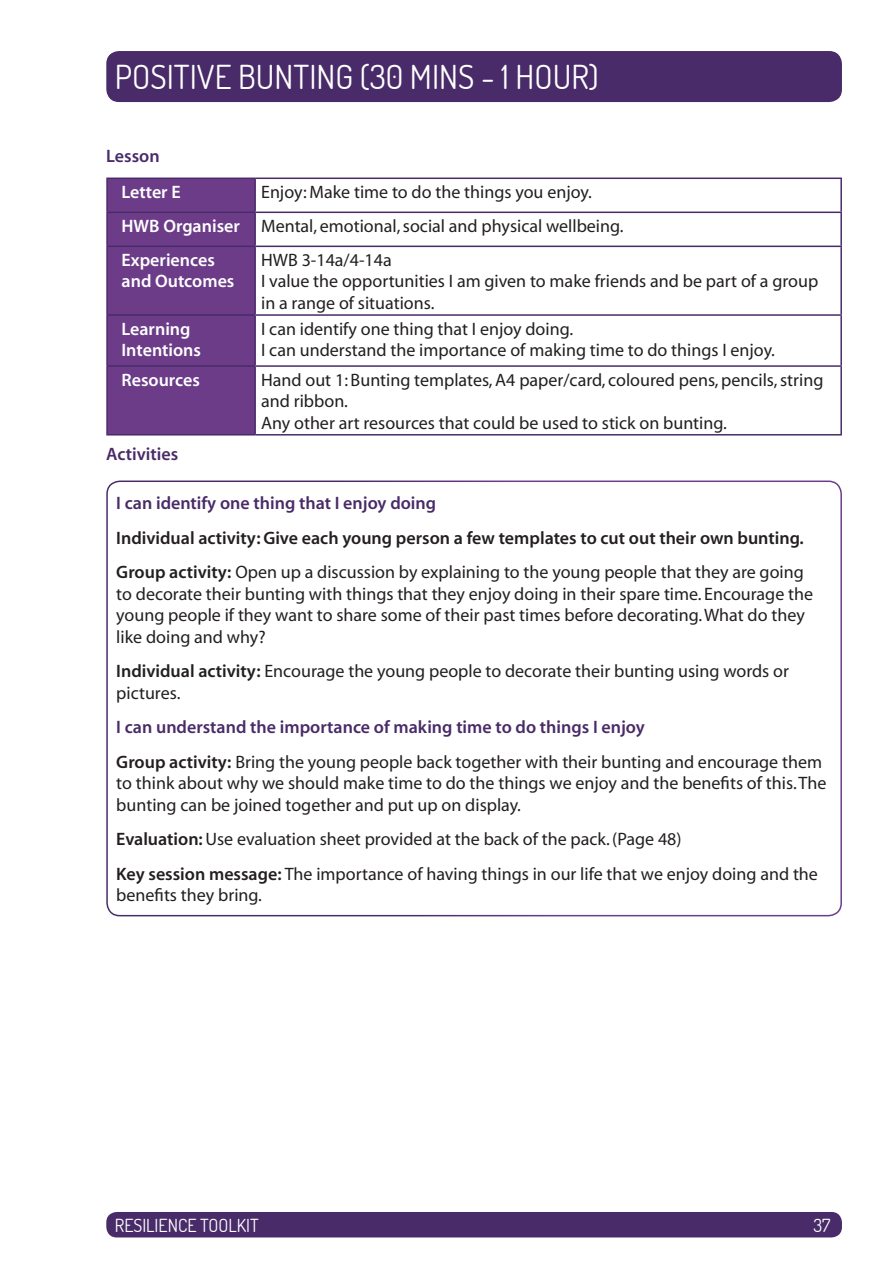
<style>
.page{position:relative;width:893px;height:1263px;background:#fff}
.page>*{position:absolute;margin:0;border:0;box-sizing:border-box;transform-origin:0 0}
.t1{font:33px "Dosis";color:#fff}
.t2{font:18px/21.6px "Myriad";color:#231f20}
.t3{font:600 18px/34.3px "Myriad";color:#231f20}
.t4{font:600 18px "Myriad";color:#482b68}
.t5{font:600 18px/21.6px "Myriad";color:#fff}
.t6{font:18px "Dosis";color:#fff}
.s1{font-weight:600;color:#fff}
.s2{font-weight:400}
.s3{font-weight:600}
.s4{font-weight:600;color:#482b68}
</style>
<div class="page">
<div style="left:106px;top:1212px;width:736px;height:25px;background:#482b68;border-radius:10px"></div>
<div style="left:106px;top:51px;width:736px;height:51px;background:#482b68;border-radius:13px"></div>
<div style="left:108px;top:179px;width:146px;height:255px;background:#6c3c89"></div>
<hr style="left:106px;top:178px;width:149px;height:1px;background:#482b68">
<hr style="left:106px;top:179px;width:2px;height:33px;background:#482b68">
<hr style="left:255px;top:178px;width:587px;height:1px;background:#482b68">
<hr style="left:254px;top:179px;width:2px;height:33px;background:#482b68">
<hr style="left:840px;top:179px;width:2px;height:33px;background:#482b68">
<hr style="left:106px;top:212px;width:149px;height:1px;background:#482b68">
<hr style="left:106px;top:213px;width:2px;height:33px;background:#482b68">
<hr style="left:255px;top:212px;width:587px;height:1px;background:#482b68">
<hr style="left:254px;top:213px;width:2px;height:33px;background:#482b68">
<hr style="left:840px;top:213px;width:2px;height:33px;background:#482b68">
<hr style="left:106px;top:246px;width:149px;height:1px;background:#482b68">
<hr style="left:106px;top:247px;width:2px;height:67px;background:#482b68">
<hr style="left:255px;top:246px;width:587px;height:1px;background:#482b68">
<hr style="left:254px;top:247px;width:2px;height:67px;background:#482b68">
<hr style="left:840px;top:247px;width:2px;height:67px;background:#482b68">
<hr style="left:106px;top:314px;width:149px;height:2px;background:#482b68">
<hr style="left:106px;top:316px;width:2px;height:49px;background:#482b68">
<hr style="left:255px;top:314px;width:587px;height:2px;background:#482b68">
<hr style="left:254px;top:316px;width:2px;height:49px;background:#482b68">
<hr style="left:840px;top:316px;width:2px;height:49px;background:#482b68">
<hr style="left:106px;top:365px;width:149px;height:2px;background:#482b68">
<hr style="left:106px;top:367px;width:2px;height:67px;background:#482b68">
<hr style="left:255px;top:365px;width:587px;height:2px;background:#482b68">
<hr style="left:254px;top:367px;width:2px;height:67px;background:#482b68">
<hr style="left:840px;top:367px;width:2px;height:67px;background:#482b68">
<hr style="left:106px;top:434px;width:149px;height:1px;background:#482b68">
<hr style="left:255px;top:434px;width:587px;height:1px;background:#482b68">
<div style="left:106px;top:480px;width:736px;height:436px;border:2px solid #fff;border-radius:13px"></div>
<h1 class="t1" style="left:115px;top:56px;width:485px">POSITIVE BUNTING (30 MINS - 1 HOUR)</h1>
<p class="t4" style="left:106px;top:147px;width:55px">Lesson</p>
<p class="t2" style="left:122px;top:176px;width:503px;line-height:34px;text-indent:140px">Enjoy: Make time to do the things you enjoy.<br><span class="s1">HWB Organiser</span> Mental, emotional, social and physical wellbeing.<br><span class="s1">Experiences</span></p>
<p class="t5" style="left:122px;top:271px;width:114px">and Outcomes</p>
<p class="t5" style="left:122px;top:182px;width:61px">Letter E</p>
<p class="t2" style="left:261px;top:250px;width:559px">HWB 3-14a/4-14a<br>I value the opportunities I am given to make friends and be part of a group in a range of situations.</p>
<p class="t5" style="left:122px;top:318px;width:81px">Learning<br>Intentions</p>
<p class="t2" style="left:261px;top:318px;width:515px">I can identify one thing that I enjoy doing.<br>I can understand the importance of making time to do things I enjoy.</p>
<p class="t5" style="left:122px;top:369px;width:80px">Resources</p>
<p class="t2" style="left:261px;top:370px;width:564px">Hand out 1: Bunting templates, A4 paper/card, coloured pens, pencils, string and ribbon.<br>Any other art resources that could be used to stick on bunting.</p>
<p class="t4" style="left:106px;top:445px;width:73px">Activities</p>
<p class="t4" style="left:116px;top:494px;width:321px">I can identify one thing that I enjoy doing</p>
<p class="t3" style="left:116px;top:521px;width:689px">Individual activity: Give each young person a few templates to cut out their own bunting.<br>Group activity: <span class="s2">Open up a discussion by explaining to the young people that they are going</span></p>
<p class="t2" style="left:116px;top:584px;width:698px">to decorate their bunting with things that they enjoy doing in their spare time. Encourage the young people if they want to share some of their past times before decorating. What do they like doing and why?</p>
<p class="t2" style="left:116px;top:661px;width:674px"><span class="s3">Individual activity:</span> Encourage the young people to decorate their bunting using words or pictures.</p>
<p class="t2" style="left:116px;top:711px;width:707px;line-height:34.3px"><span class="s4">I can understand the importance of making time to do things I enjoy<br></span><span class="s3">Group activity:</span> Bring the young people back together with their bunting and encourage them</p>
<p class="t2" style="left:116px;top:773px;width:711px">to think about why we should make time to do the things we enjoy and the benefits of this. The bunting can be joined together and put up on display.</p>
<p class="t2" style="left:116px;top:823px;width:703px;line-height:34.3px"><span class="s3">Evaluation:</span> Use evaluation sheet provided at the back of the pack. (Page 48)<br><span class="s3">Key session message:</span> The importance of having things in our life that we enjoy doing and the</p>
<p class="t2" style="left:116px;top:885px;width:147px">benefits they bring.</p>
<p class="t6" style="left:115px;top:1213px;width:145px">RESILIENCE TOOLKIT</p>
<p class="t6" style="left:813px;top:1213px;width:19px">37</p>
</div>
